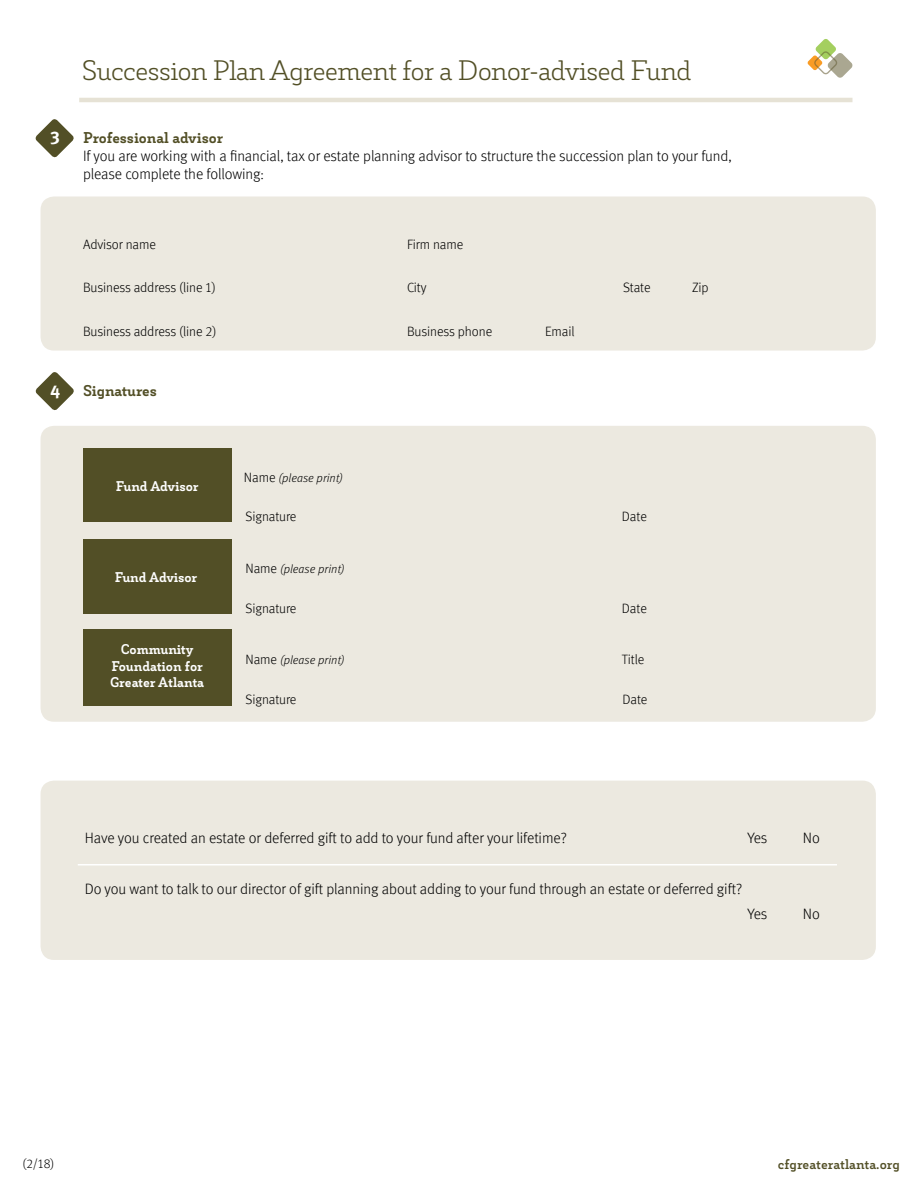
<style>
.page{position:relative;width:918px;height:1188px;background:#fff}
.page>*{position:absolute;margin:0;border:0;box-sizing:border-box;transform-origin:0 0}
.t1{font:300 27px "Decour";letter-spacing:-.04em;color:#524f26}
.t2{font:18px "Meta Bold Caps";color:#fff}
.t3{font:15px/18px "Meta Light LF";letter-spacing:-.005em;color:#000}
.t4{font:900 15px "Decour";letter-spacing:-.005em;color:#524f26}
.t5{font:13.5px "Meta Light LF";letter-spacing:-.005em;color:#000}
.t6{font:900 13.5px/16.5px "Decour";letter-spacing:-.01em;color:#fff;text-align:center}
.t7{font:700 13.5px "Decour";color:#524f26}
.t8{font:12.75px "Meta Light LF";color:#000}
.t9{font:italic 300 12px "Meta OT";color:#000}
.s1{font-family:"Meta Bold Caps";font-weight:400;font-size:18px;color:#fff}
.s2{font-family:"Meta Light LF";font-weight:400;font-style:normal;font-size:13.5px}
</style>
<div class="page">
<svg style="left:808px;top:39px;width:44px;height:39px"></svg>
<hr style="left:79px;top:98px;width:773px;height:4px;background:#e6e2d5">
<div style="left:41px;top:196px;width:835px;height:155px;background:#ece9e0;border-radius:14px"></div>
<svg style="left:35px;top:119px;width:39px;height:39px"></svg>
<div style="left:41px;top:426px;width:835px;height:296px;background:#ece9e0;border-radius:14px"></div>
<div style="left:83px;top:629px;width:149px;height:77px;background:#524f26"></div>
<svg style="left:35px;top:372px;width:39px;height:39px"></svg>
<div style="left:83px;top:539px;width:149px;height:75px;background:#524f26"></div>
<div style="left:83px;top:448px;width:149px;height:74px;background:#524f26"></div>
<div style="left:41px;top:781px;width:835px;height:179px;background:#ece9e0;border-radius:14px"></div>
<hr style="left:78px;top:864px;width:759px;height:2px;background:#fff">
<h1 class="t1" style="left:81px;top:54px;width:612px">Succession Plan Agreement for a Donor-advised Fund</h1>
<p class="t4" style="left:50px;top:128px;width:174px"><span class="s1">3</span> Professional advisor</p>
<p class="t3" style="left:83px;top:147px;width:650px">If you are working with a financial, tax or estate planning advisor to structure the succession plan to your fund, please complete the following:</p>
<p class="t2" style="left:50px;top:378px;width:11px">4</p>
<p class="t5" style="left:83px;top:236px;width:75px">Advisor name</p>
<p class="t5" style="left:407px;top:236px;width:58px">Firm name</p>
<p class="t5" style="left:83px;top:280px;width:134px">Business address (line 1)</p>
<p class="t5" style="left:407px;top:280px;width:21px">City</p>
<p class="t5" style="left:623px;top:280px;width:29px">State</p>
<p class="t5" style="left:692px;top:280px;width:18px">Zip</p>
<p class="t5" style="left:83px;top:323px;width:135px">Business address (line 2)</p>
<p class="t5" style="left:407px;top:323px;width:87px">Business phone</p>
<p class="t5" style="left:545px;top:323px;width:31px">Email</p>
<p class="t4" style="left:83px;top:381px;width:75px">Signatures</p>
<p class="t6" style="left:116px;top:478px;width:84px">Fund Advisor</p>
<p class="t6" style="left:115px;top:569px;width:84px">Fund Advisor</p>
<p class="t6" style="left:110px;top:641px;width:96px">Community<br>Foundation for<br>Greater Atlanta</p>
<p class="t9" style="left:244px;top:470px;width:101px"><span class="s2">Name</span> (please print)</p>
<p class="t5" style="left:245px;top:509px;width:53px">Signature</p>
<p class="t5" style="left:622px;top:509px;width:26px">Date</p>
<p class="t9" style="left:245px;top:562px;width:101px"><span class="s2">Name</span> (please print)</p>
<p class="t5" style="left:245px;top:601px;width:53px">Signature</p>
<p class="t5" style="left:622px;top:601px;width:26px">Date</p>
<p class="t9" style="left:245px;top:653px;width:101px"><span class="s2">Name</span> (please print)</p>
<p class="t5" style="left:622px;top:652px;width:24px">Title</p>
<p class="t5" style="left:245px;top:692px;width:53px">Signature</p>
<p class="t5" style="left:623px;top:692px;width:26px">Date</p>
<p class="t3" style="left:85px;top:829px;width:484px">Have you created an estate or deferred gift to add to your fund after your lifetime?</p>
<p class="t3" style="left:747px;top:829px;width:21px">Yes</p>
<p class="t3" style="left:803px;top:829px;width:18px">No</p>
<p class="t3" style="left:85px;top:880px;width:659px">Do you want to talk to our director of gift planning about adding to your fund through an estate or deferred gift?</p>
<p class="t3" style="left:747px;top:905px;width:21px">Yes</p>
<p class="t3" style="left:803px;top:905px;width:18px">No</p>
<p class="t8" style="left:23px;top:1156px;width:33px">(2/18)</p>
<p class="t7" style="left:778px;top:1155px;width:123px">cfgreateratlanta.org</p>
</div>
